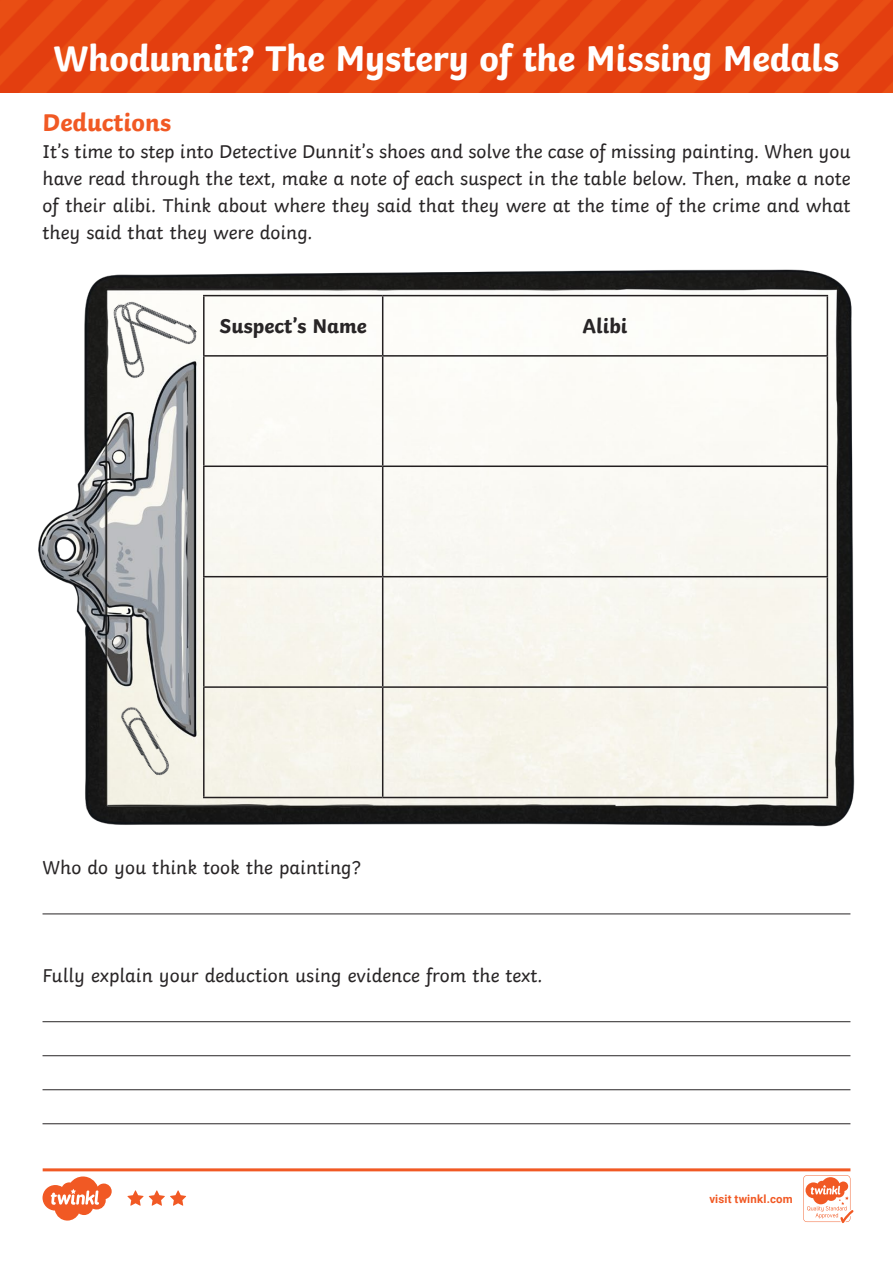
<style>
.page{position:relative;width:893px;height:1263px;background:#fff}
.page>*{position:absolute;margin:0;border:0;box-sizing:border-box;transform-origin:0 0}
.t1{font:700 37.5px "Twinkl";letter-spacing:-.01em;color:#fff}
.t2{font:700 25.5px "Twinkl";color:#f15924}
.t3{font:700 21px "Twinkl";color:#282526}
.t4{font:19.5px/27px "Twinkl";color:#282526;text-align:justify}
.t5{font:700 11.4px "Roboto";letter-spacing:.02em;color:#f15924}
</style>
<div class="page">
<img style="left:0;top:0;width:580px;height:92px">
<img style="left:580px;top:0;width:313px;height:92px">
<img style="left:38px;top:269px;width:817px;height:558px">
<img style="left:102px;top:295px;width:99px;height:90px">
<img style="left:109px;top:696px;width:75px;height:87px">
<hr style="left:203px;top:295px;width:180px;height:1px;background:#231f20">
<hr style="left:203px;top:296px;width:2px;height:59px;background:#231f20">
<hr style="left:383px;top:295px;width:445px;height:1px;background:#231f20">
<hr style="left:382px;top:296px;width:1px;height:59px;background:#231f20">
<hr style="left:827px;top:296px;width:1px;height:59px;background:#231f20">
<hr style="left:203px;top:355px;width:180px;height:2px;background:#231f20">
<hr style="left:203px;top:357px;width:2px;height:108px;background:#231f20">
<hr style="left:383px;top:355px;width:445px;height:2px;background:#231f20">
<hr style="left:382px;top:357px;width:1px;height:108px;background:#231f20">
<hr style="left:827px;top:357px;width:1px;height:108px;background:#231f20">
<hr style="left:203px;top:465px;width:180px;height:2px;background:#231f20">
<hr style="left:203px;top:467px;width:2px;height:109px;background:#231f20">
<hr style="left:383px;top:465px;width:445px;height:2px;background:#231f20">
<hr style="left:382px;top:467px;width:1px;height:109px;background:#231f20">
<hr style="left:827px;top:467px;width:1px;height:109px;background:#231f20">
<hr style="left:203px;top:576px;width:180px;height:1px;background:#231f20">
<hr style="left:203px;top:577px;width:2px;height:109px;background:#231f20">
<hr style="left:383px;top:576px;width:445px;height:1px;background:#231f20">
<hr style="left:382px;top:577px;width:1px;height:109px;background:#231f20">
<hr style="left:827px;top:577px;width:1px;height:109px;background:#231f20">
<hr style="left:203px;top:686px;width:180px;height:2px;background:#231f20">
<hr style="left:203px;top:688px;width:2px;height:109px;background:#231f20">
<hr style="left:383px;top:686px;width:445px;height:2px;background:#231f20">
<hr style="left:382px;top:688px;width:1px;height:109px;background:#231f20">
<hr style="left:827px;top:688px;width:1px;height:109px;background:#231f20">
<hr style="left:203px;top:797px;width:180px;height:1px;background:#231f20">
<hr style="left:383px;top:797px;width:445px;height:1px;background:#231f20">
<hr style="left:43px;top:913px;width:807px;height:1px;background:#282526">
<hr style="left:43px;top:1021px;width:807px;height:1px;background:#282526">
<hr style="left:43px;top:1055px;width:807px;height:1px;background:#282526">
<hr style="left:43px;top:1089px;width:807px;height:1px;background:#282526">
<hr style="left:43px;top:1123px;width:807px;height:1px;background:#282526">
<svg style="left:43px;top:1168px;width:810px;height:55px"></svg>
<h1 class="t1" style="left:54px;top:28px;width:787px">Whodunnit? The Mystery of the Missing Medals</h1>
<h2 class="t2" style="left:42px;top:101px;width:130px">Deductions</h2>
<p class="t4" style="left:42px;top:136px;width:810px">It’s time to step into Detective Dunnit’s shoes and solve the case of missing painting. When you have read through the text, make a note of each suspect in the table below. Then, make a note of their alibi. Think about where they said that they were at the time of the crime and what they said that they were doing.</p>
<p class="t3" style="left:220px;top:308px;width:149px">Suspect’s Name</p>
<p class="t3" style="left:583px;top:308px;width:46px">Alibi</p>
<p class="t4" style="left:43px;top:852px;width:320px">Who do you think took the painting?</p>
<p class="t4" style="left:43px;top:960px;width:501px">Fully explain your deduction using evidence from the text.</p>
<p class="t5" style="left:709px;top:1191px;width:85px">visit twinkl.com</p>
</div>
